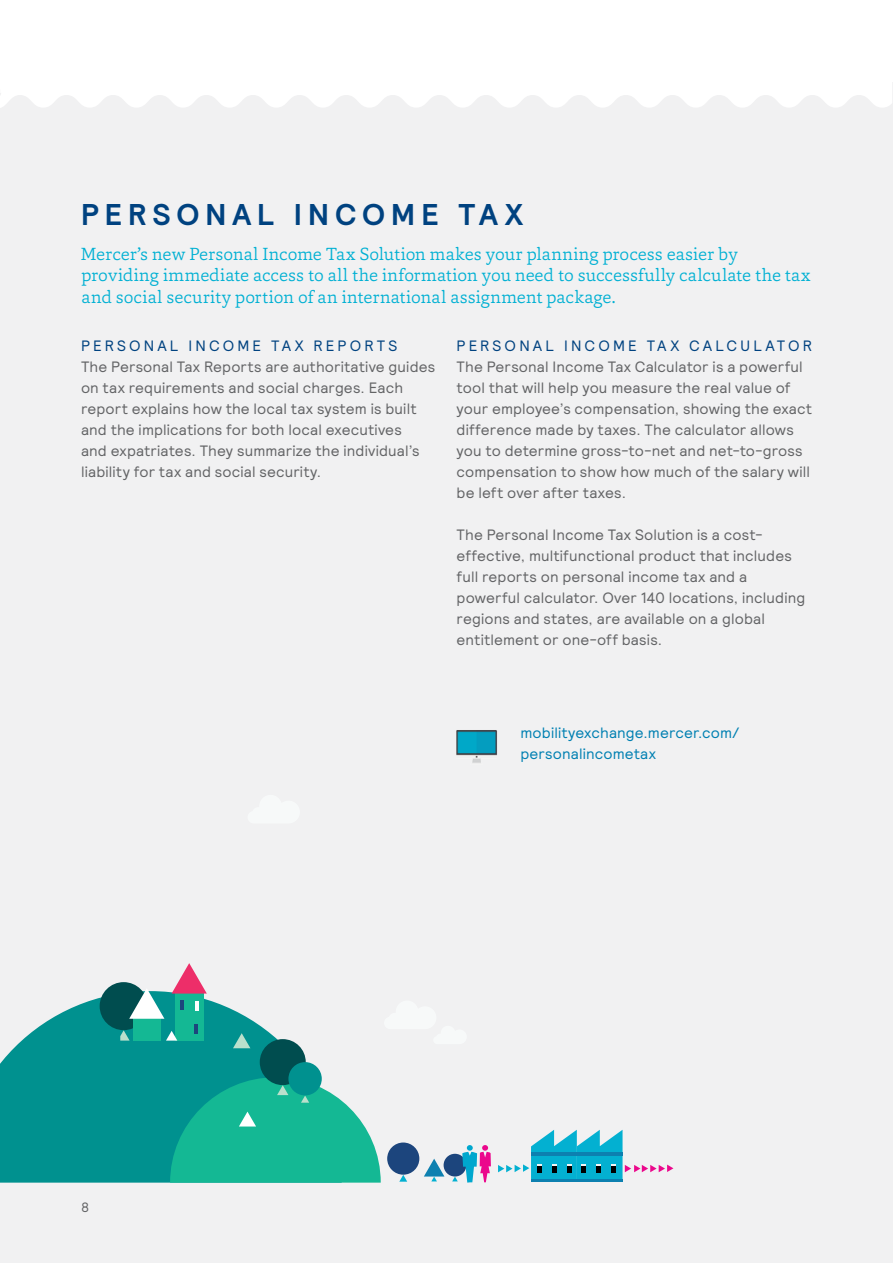
<style>
.page{position:relative;width:893px;height:1263px;background:#fff}
.page>*{position:absolute;margin:0;border:0;box-sizing:border-box;transform-origin:0 0}
.t1{font:700 30px "Relative";letter-spacing:.2em;color:#004280}
.t2{font:300 18px/21.6px "Capita";letter-spacing:-.005em;color:#00b0d3}
.t3{font:15px/21px "Relative";letter-spacing:.01em;color:#636466}
.t4{font:15px "Relative";letter-spacing:.21em;color:#004280}
.t5{font:15px/21px "Relative";letter-spacing:.01em;color:#0080b2}
.t6{font:13.5px "Relative";color:#636466}
</style>
<div class="page">
<div style="left:0;top:83px;width:893px;height:1180px;background:#f1f1f2"></div>
<svg style="left:0;top:82px;width:893px;height:26px;fill:#fff"></svg>
<img style="left:456px;top:730px;width:41px;height:33px">
<svg style="left:0;top:991px;width:322px;height:191px;fill:#00918f"></svg>
<svg style="left:120px;top:1030px;width:10px;height:10px"></svg>
<div style="left:100px;top:982px;width:48px;height:48px;background:#004d4f;border-radius:50%"></div>
<div style="left:133px;top:1018px;width:27px;height:22px;background:#14b894"></div>
<svg style="left:129px;top:988px;width:35px;height:31px"></svg>
<div style="left:175px;top:992px;width:28px;height:48px;background:#14b894"></div>
<svg style="left:172px;top:963px;width:35px;height:30px"></svg>
<svg style="left:233px;top:1033px;width:17px;height:15px"></svg>
<hr style="left:195px;top:1001px;width:4px;height:10px;background:#fff">
<svg style="left:195px;top:1024px;width:3px;height:9px"></svg>
<svg style="left:180px;top:1000px;width:3px;height:10px"></svg>
<svg style="left:166px;top:1031px;width:11px;height:9px"></svg>
<div style="left:260px;top:1039px;width:46px;height:46px;background:#004d4f;border-radius:50%"></div>
<div style="left:288px;top:1062px;width:34px;height:33px;background:#00918f;border-radius:50%"></div>
<svg style="left:170px;top:1077px;width:211px;height:105px;background:#29b89d"></svg>
<hr style="left:531px;top:1179px;width:91px;height:2px;background:#0d80b0">
<svg style="left:498px;top:1130px;width:175px;height:50px"></svg>
<svg style="left:424px;top:1159px;width:20px;height:22px"></svg>
<svg style="left:399px;top:1175px;width:8px;height:7px"></svg>
<div style="left:387px;top:1142px;width:32px;height:33px;background:#1c457d;border-radius:50%"></div>
<div style="left:444px;top:1154px;width:22px;height:22px;background:#1c457d;border-radius:50%"></div>
<svg style="left:452px;top:1145px;width:39px;height:37px"></svg>
<h1 class="t1" style="left:81px;top:195px;width:444px">PERSONAL INCOME TAX</h1>
<p class="t2" style="left:81px;top:242px;width:731px">Mercer’s new Personal Income Tax Solution makes your planning process easier by providing immediate access to all the information you need to successfully calculate the tax and social security portion of an international assignment package.</p>
<p class="t4" style="left:457px;top:336px;width:357px">PERSONAL INCOME TAX CALCULATOR</p>
<p class="t3" style="left:457px;top:356px;width:357px">The Personal Income Tax Calculator is a powerful tool that will help you measure the real value of your employee’s compensation, showing the exact difference made by taxes. The calculator allows you to determine gross-to-net and net-to-gross compensation to show how much of the salary will be left over after taxes.</p>
<p class="t3" style="left:457px;top:524px;width:350px">The Personal Income Tax Solution is a cost&shy;effective, multifunctional product that includes full reports on personal income tax and a powerful calculator. Over 140 locations, including regions and states, are available on a global entitlement or one-off basis.</p>
<p class="t4" style="left:81px;top:336px;width:318px">PERSONAL INCOME TAX REPORTS</p>
<p class="t3" style="left:81px;top:356px;width:356px">The Personal Tax Reports are authoritative guides on tax requirements and social charges. Each report explains how the local tax system is built and the implications for both local executives<br>and expatriates. They summarize the individual’s liability for tax and social security.</p>
<p class="t6" style="left:81px;top:1199px;width:10px">8</p>
<p class="t5" style="left:520px;top:722px;width:221px">mobilityexchange.mercer.com/ personalincometax</p>
</div>
